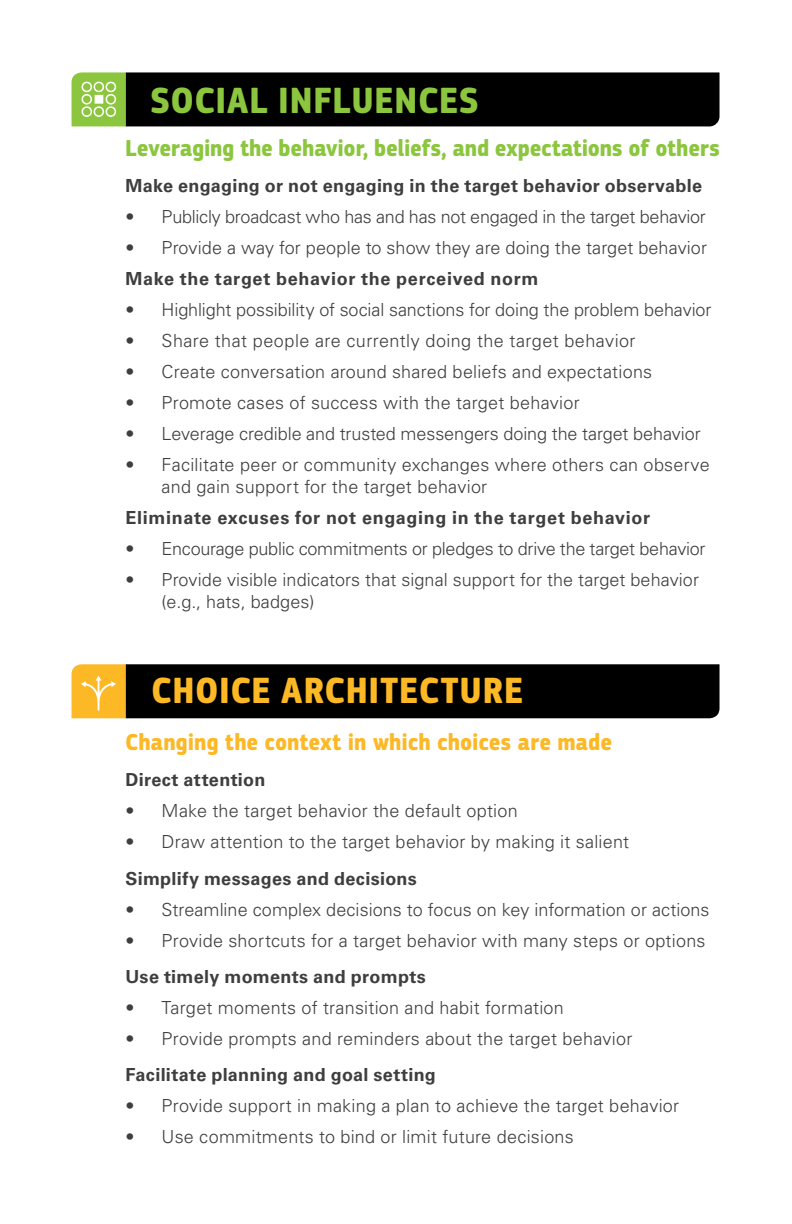
<style>
.page{position:relative;width:792px;height:1224px;background:#fff}
.page>*{position:absolute;margin:0;border:0;box-sizing:border-box;transform-origin:0 0}
.t1{font:700 38px "PF Square Sans Cond Pro";letter-spacing:.035em;color:#fcb825}
.t2{font:700 38px "PF Square Sans Cond Pro";letter-spacing:.035em;color:#8bc63e}
.t3{font:700 24px "PF Square Sans Cond Pro";letter-spacing:.015em;color:#8bc63e}
.t4{font:700 24px "PF Square Sans Cond Pro";letter-spacing:.025em;color:#fcb825}
.t5{font:300 18px/22px "Univers LT Pro 45";letter-spacing:.01em;color:#3e3e3f}
.t6{font:700 18px "Univers LT Pro 65";letter-spacing:.02em;color:#3e3e3f}
.t7{font:300 18px "Univers LT Pro 45";letter-spacing:-.015em;color:#3e3e3f}
</style>
<div class="page">
<svg style="left:72px;top:72px;width:648px;height:54px;background:#0e1308"></svg>
<div style="left:95px;top:95px;width:8px;height:9px;background:#fff"></div>
<svg style="left:72px;top:664px;width:648px;height:54px;background:#171105"></svg>
<p class="t2" style="left:151px;top:77px;width:329px">SOCIAL INFLUENCES</p>
<p class="t3" style="left:126px;top:133px;width:596px">Leveraging the behavior, beliefs, and expectations of others</p>
<p class="t6" style="left:126px;top:175px;width:578px">Make engaging or not engaging in the target behavior observable</p>
<p class="t7" style="left:126px;top:206px;width:582px">• Publicly broadcast who has and has not engaged in the target behavior</p>
<p class="t5" style="left:126px;top:237px;width:583px">• Provide a way for people to show they are doing the target behavior</p>
<p class="t6" style="left:126px;top:268px;width:414px">Make the target behavior the perceived norm</p>
<p class="t5" style="left:126px;top:299px;width:588px">• Highlight possibility of social sanctions for doing the problem behavior</p>
<p class="t5" style="left:126px;top:330px;width:512px">• Share that people are currently doing the target behavior</p>
<p class="t5" style="left:126px;top:361px;width:528px">• Create conversation around shared beliefs and expectations</p>
<p class="t5" style="left:126px;top:392px;width:456px">• Promote cases of success with the target behavior</p>
<p class="t5" style="left:126px;top:423px;width:577px">• Leverage credible and trusted messengers doing the target behavior</p>
<p class="t5" style="left:162px;top:454px;width:550px;text-indent:-36px">• Facilitate peer or community exchanges where others can observe and gain support for the target behavior</p>
<p class="t6" style="left:126px;top:507px;width:526px">Eliminate excuses for not engaging in the target behavior</p>
<p class="t7" style="left:126px;top:538px;width:582px">• Encourage public commitments or pledges to drive the target behavior</p>
<p class="t5" style="left:162px;top:569px;width:539px;text-indent:-36px">• Provide visible indicators that signal support for the target behavior (e.g., hats, badges)</p>
<p class="t1" style="left:152px;top:668px;width:373px">CHOICE ARCHITECTURE</p>
<p class="t4" style="left:126px;top:727px;width:488px">Changing the context in which choices are made</p>
<p class="t6" style="left:126px;top:769px;width:141px">Direct attention</p>
<p class="t5" style="left:126px;top:800px;width:394px">• Make the target behavior the default option</p>
<p class="t5" style="left:126px;top:831px;width:505px">• Draw attention to the target behavior by making it salient</p>
<p class="t6" style="left:126px;top:868px;width:293px">Simplify messages and decisions</p>
<p class="t5" style="left:126px;top:898px;width:586px">• Streamline complex decisions to focus on key information or actions</p>
<p class="t5" style="left:126px;top:929px;width:582px">• Provide shortcuts for a target behavior with many steps or options</p>
<p class="t6" style="left:126px;top:966px;width:302px">Use timely moments and prompts</p>
<p class="t5" style="left:126px;top:997px;width:440px">• Target moments of transition and habit formation</p>
<p class="t5" style="left:126px;top:1028px;width:508px">• Provide prompts and reminders about the target behavior</p>
<p class="t6" style="left:126px;top:1064px;width:312px">Facilitate planning and goal setting</p>
<p class="t5" style="left:126px;top:1095px;width:555px">• Provide support in making a plan to achieve the target behavior</p>
<p class="t5" style="left:126px;top:1126px;width:450px">• Use commitments to bind or limit future decisions</p>
</div>
